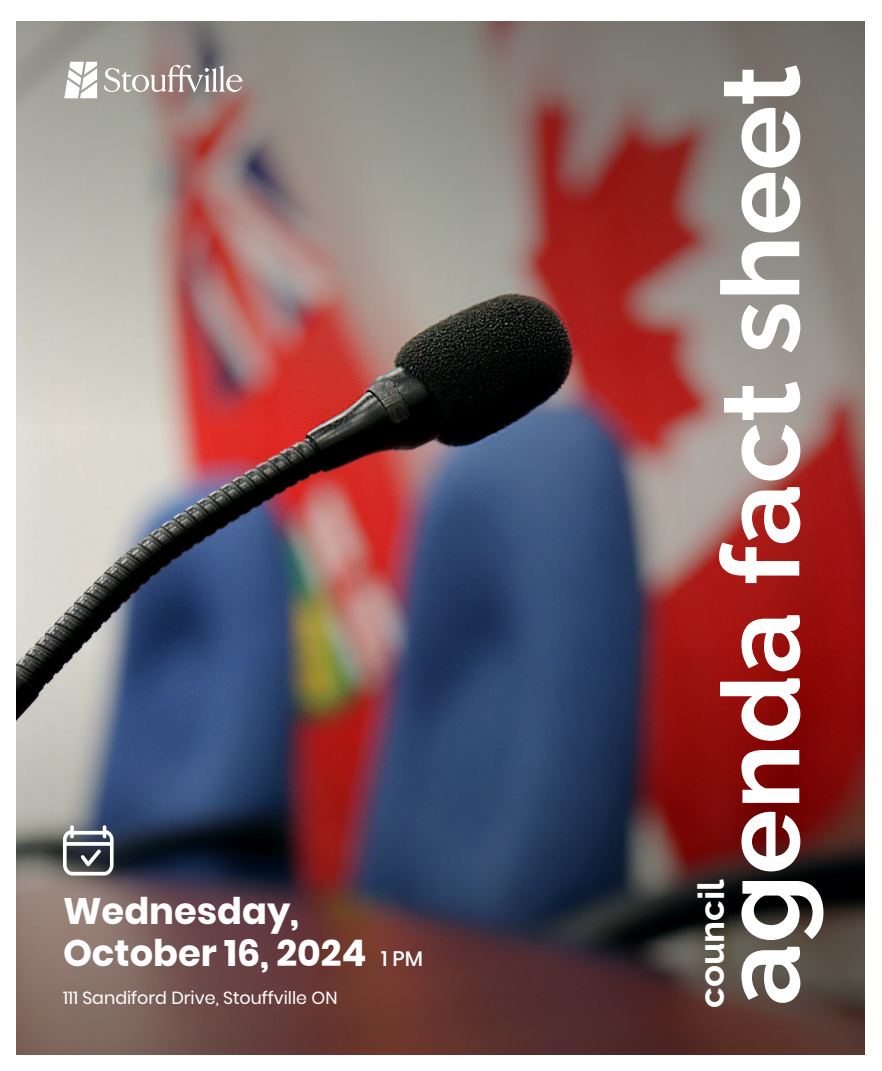
<style>
.page{position:relative;width:882px;height:1071px;background:#fff}
.page>*{position:absolute;margin:0;border:0;box-sizing:border-box;transform-origin:0 0}
.t1{font:700 108.5px "Raleway";color:#fff}
.t2{font:700 36.75px "Poppins";color:#fff}
.t3{font:700 36.4px "Raleway";color:#fff}
.t4{font:500 21px "Poppins";color:#fff}
.Body{font:17.5px "Poppins";color:#fff}
</style>
<div class="page">
<img style="left:16px;top:21px;width:849px;height:623px">
<img style="left:16px;top:644px;width:849px;height:411px">
<svg style="left:104px;top:65px;width:138px;height:27px"></svg>
<svg style="left:64px;top:62px;width:33px;height:36px"></svg>
<svg style="left:63px;top:825px;width:51px;height:51px"></svg>
<p class="t2" style="left:63px;top:890px;width:238px">Wednesday,</p>
<p class="t2" style="left:63px;top:932px;width:305px">October 16, 2024</p>
<p class="Body" style="left:63px;top:988px;width:276px">111 Sandiford Drive, Stouffville ON</p>
<p class="t4" style="left:381px;top:946px;width:43px">1 PM</p>
<p class="t1" style="left:674px;top:1006px;width:943px;rotate:-90deg">agenda fact sheet</p>
<p class="t3" style="left:682px;top:1008px;width:130px;rotate:-90deg">council</p>
</div>
